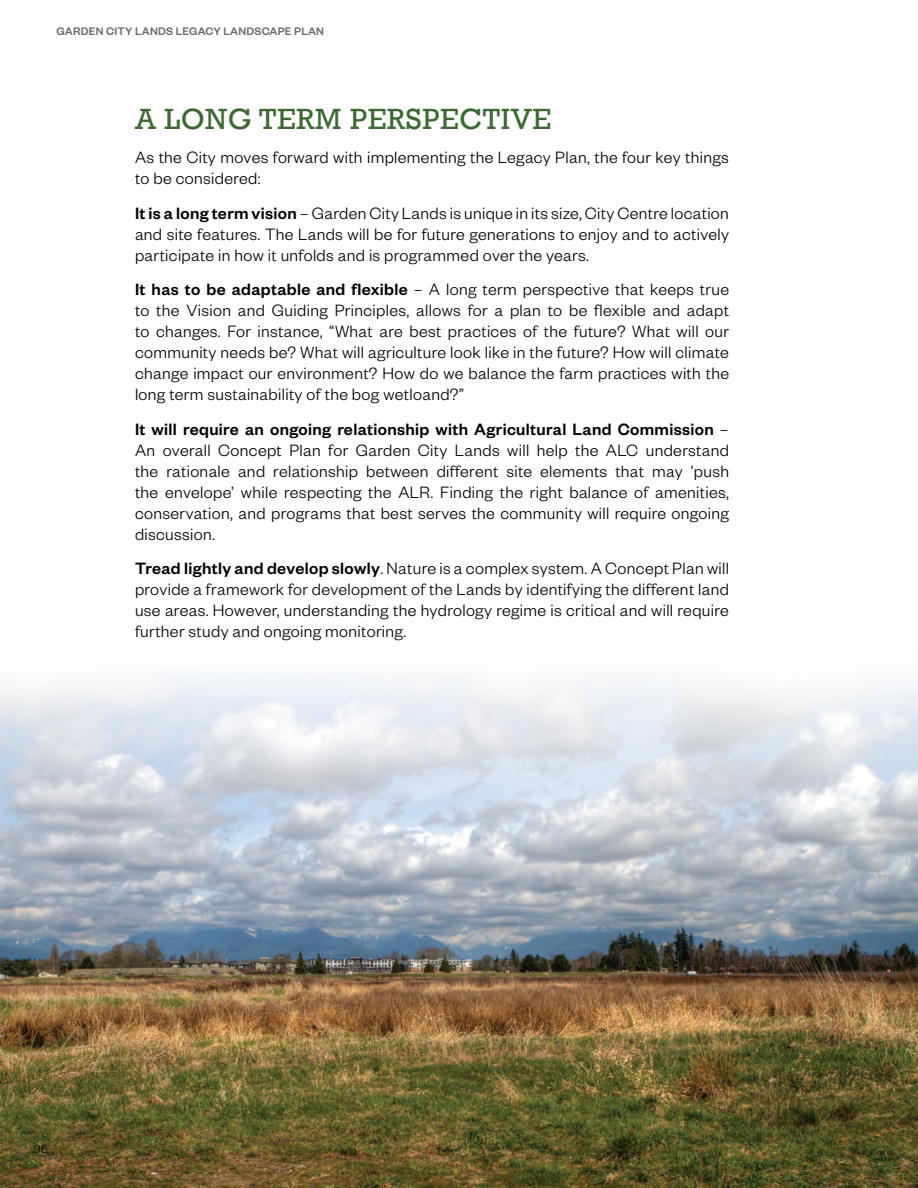
<style>
.page{position:relative;width:918px;height:1188px;background:#fff}
.page>*{position:absolute;margin:0;border:0;box-sizing:border-box;transform-origin:0 0}
.t1{font:30px "Rockwell";letter-spacing:.02em;color:#3c6932}
.t2{font:300 18px/21px "Founders Grotesk";letter-spacing:.02em;color:#000;text-align:justify}
.t3{font:500 12px "Founders Grotesk";letter-spacing:.02em;color:#3a3636}
.t4{font:300 12px "Helvetica Neue";color:#000}
.s1{font-weight:500}
</style>
<div class="page">
<img style="left:0;top:676px;width:918px;height:512px">
<p class="t3" style="left:56px;top:23px;width:269px">GARDEN CITY LANDS LEGACY LANDSCAPE PLAN</p>
<h1 class="t1" style="left:135px;top:97px;width:418px">A LONG TERM PERSPECTIVE</h1>
<p class="t2" style="left:135px;top:146px;width:595px">As the City moves forward with implementing the Legacy Plan, the four key things to be considered:</p>
<p class="t2" style="left:135px;top:202px;width:596px"><span class="s1">It is a long term vision</span> – Garden City Lands is unique in its size, City Centre location and site features. The Lands will be for future generations to enjoy and to actively participate in how it unfolds and is programmed over the years.</p>
<p class="t2" style="left:135px;top:278px;width:596px"><span class="s1">It has to be adaptable and flexible</span> – A long term perspective that keeps true to the Vision and Guiding Principles, allows for a plan to be flexible and adapt to changes. For instance, “What are best practices of the future? What will our community needs be? What will agriculture look like in the future? How will climate change impact our environment? How do we balance the farm practices with the long term sustainability of the bog wetloand?”</p>
<p class="t2" style="left:135px;top:418px;width:596px"><span class="s1">It will require an ongoing relationship with Agricultural Land Commission</span> – An overall Concept Plan for Garden City Lands will help the ALC understand the rationale and relationship between different site elements that may ‘push the envelope’ while respecting the ALR. Finding the right balance of amenities, conservation, and programs that best serves the community will require ongoing discussion.</p>
<p class="t2" style="left:135px;top:557px;width:596px"><span class="s1">Tread lightly and develop slowly</span>. Nature is a complex system. A Concept Plan will provide a framework for development of the Lands by identifying the different land use areas. However, understanding the hydrology regime is critical and will require further study and ongoing monitoring.</p>
<p class="t4" style="left:34px;top:1142px;width:15px">96</p>
</div>
